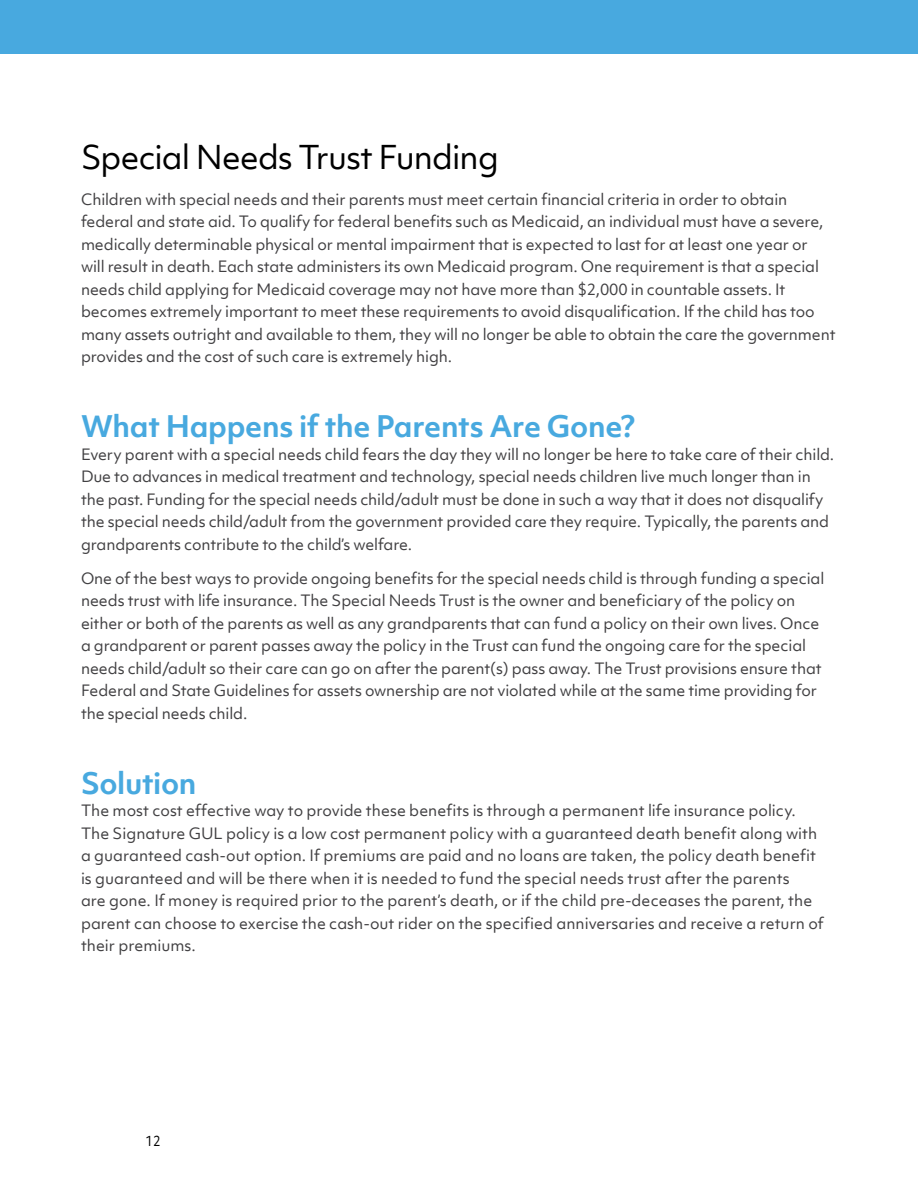
<style>
.page{position:relative;width:918px;height:1188px;background:#fff}
.page>*{position:absolute;margin:0;border:0;box-sizing:border-box;transform-origin:0 0}
.t1{font:31.5px "Objektiv Mk 1";letter-spacing:-.025em;color:#000}
.t2{font:700 28.5px "Objektiv Mk 1";letter-spacing:-.015em;color:#48a9df}
.t3{font:15px/22.5px "Objektiv Mk 1";letter-spacing:-.01em;color:#414042}
.t4{font:13.5px "Objektiv Mk 1";color:#000;scale:.9 1}
</style>
<div class="page">
<div style="left:0;top:0;width:918px;height:54px;background:#48a9df"></div>
<h1 class="t1" style="left:81px;top:135px;width:419px">Special Needs Trust Funding</h1>
<p class="t3" style="left:81px;top:188px;width:756px">Children with special needs and their parents must meet certain financial criteria in order to obtain federal and state aid. To qualify for federal benefits such as Medicaid, an individual must have a severe, medically determinable physical or mental impairment that is expected to last for at least one year or<br>will result in death. Each state administers its own Medicaid program. One requirement is that a special needs child applying for Medicaid coverage may not have more than $2,000 in countable assets. It becomes extremely important to meet these requirements to avoid disqualification. If the child has too many assets outright and available to them, they will no longer be able to obtain the care the government provides and the cost of such care is extremely high.</p>
<h2 class="t2" style="left:81px;top:406px;width:556px">What Happens if the Parents Are Gone?</h2>
<p class="t3" style="left:81px;top:443px;width:755px">Every parent with a special needs child fears the day they will no longer be here to take care of their child.<br>Due to advances in medical treatment and technology, special needs children live much longer than in the past. Funding for the special needs child/adult must be done in such a way that it does not disqualify the special needs child/adult from the government provided care they require. Typically, the parents and grandparents contribute to the child’s welfare.</p>
<p class="t3" style="left:81px;top:567px;width:745px">One of the best ways to provide ongoing benefits for the special needs child is through funding a special needs trust with life insurance. The Special Needs Trust is the owner and beneficiary of the policy on either or both of the parents as well as any grandparents that can fund a policy on their own lives. Once a grandparent or parent passes away the policy in the Trust can fund the ongoing care for the special needs child/adult so their care can go on after the parent(s) pass away. The Trust provisions ensure that Federal and State Guidelines for assets ownership are not violated while at the same time providing for the special needs child.</p>
<h2 class="t2" style="left:81px;top:763px;width:117px">Solution</h2>
<p class="t3" style="left:81px;top:799px;width:745px">The most cost effective way to provide these benefits is through a permanent life insurance policy.<br>The Signature GUL policy is a low cost permanent policy with a guaranteed death benefit along with a guaranteed cash-out option. If premiums are paid and no loans are taken, the policy death benefit is guaranteed and will be there when it is needed to fund the special needs trust after the parents<br>are gone. If money is required prior to the parent’s death, or if the child pre-deceases the parent, the parent can choose to exercise the cash-out rider on the specified anniversaries and receive a return of their premiums.</p>
<p class="t4" style="left:146px;top:1131px;width:18px">12</p>
</div>
